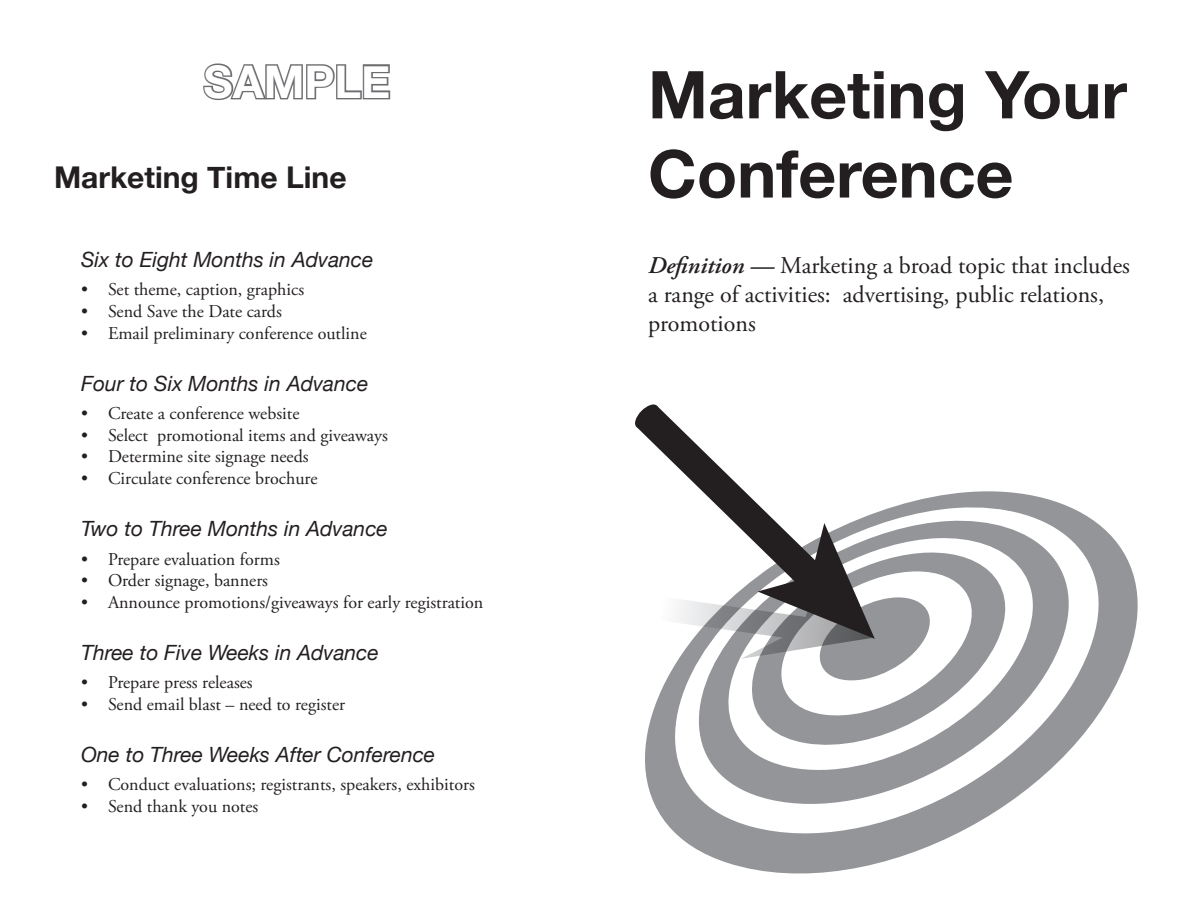
<style>
.page{position:relative;width:1188px;height:918px;background:#fff}
.page>*{position:absolute;margin:0;border:0;box-sizing:border-box;transform-origin:0 0}
.t1{font:700 66px/79.2px "Helvetica Neue";color:#231f20}
.t2{font:700 45px "Helvetica Neue";color:#fff}
.t3{font:700 30px "Helvetica Neue";color:#231f20}
.t4{font:24px/28.8px "Adobe Garamond Pro";color:#231f20}
.t5{font:italic 21px "Helvetica Neue";color:#231f20}
.t6{font:18px "Adobe Garamond Pro";color:#231f20}
.s1{font-weight:600;font-style:italic}
</style>
<div class="page">
<svg style="left:645px;top:491px;width:493px;height:383px"></svg>
<svg style="left:645px;top:591px;width:293px;height:92px"></svg>
<svg style="left:639px;top:409px;width:236px;height:230px"></svg>
<svg style="left:635px;top:404px;width:25px;height:26px"></svg>
<svg style="left:203px;top:63px;width:188px;height:38px"></svg>
<h2 class="t2" style="left:204px;top:54px;width:188px">Sample</h2>
<h3 class="t3" style="left:54px;top:159px;width:294px">Marketing Time Line</h3>
<p class="t5" style="left:81px;top:247px;width:294px">Six to Eight Months in Advance</p>
<p class="t6" style="left:81px;top:279px;width:225px">• Set theme, caption, graphics</p>
<p class="t6" style="left:81px;top:301px;width:202px">• Send Save the Date cards</p>
<p class="t6" style="left:81px;top:322px;width:287px">• Email preliminary conference outline</p>
<p class="t5" style="left:81px;top:371px;width:289px">Four to Six Months in Advance</p>
<p class="t6" style="left:81px;top:403px;width:220px">• Create a conference website</p>
<p class="t6" style="left:81px;top:424px;width:308px">• Select promotional items and giveaways</p>
<p class="t6" style="left:81px;top:446px;width:229px">• Determine site signage needs</p>
<p class="t6" style="left:81px;top:467px;width:238px">• Circulate conference brochure</p>
<p class="t5" style="left:81px;top:516px;width:308px">Two to Three Months in Advance</p>
<p class="t6" style="left:81px;top:548px;width:200px">• Prepare evaluation forms</p>
<p class="t6" style="left:81px;top:570px;width:189px">• Order signage, banners</p>
<p class="t6" style="left:81px;top:591px;width:404px">• Announce promotions/giveaways for early registration</p>
<p class="t5" style="left:81px;top:640px;width:299px">Three to Five Weeks in Advance</p>
<p class="t6" style="left:81px;top:672px;width:173px">• Prepare press releases</p>
<p class="t6" style="left:81px;top:693px;width:266px">• Send email blast – need to register</p>
<p class="t5" style="left:81px;top:742px;width:356px">One to Three Weeks After Conference</p>
<p class="t6" style="left:81px;top:774px;width:395px">• Conduct evaluations; registrants, speakers, exhibitors</p>
<p class="t6" style="left:81px;top:796px;width:179px">• Send thank you notes</p>
<h1 class="t1" style="left:648px;top:54px;width:481px">Marketing Your<br>Conference</h1>
<h3 class="t4" style="left:648px;top:252px;width:484px"><span class="s1">Definition —</span> Marketing a broad topic that includes a range of activities: advertising, public relations, promotions</h3>
</div>
